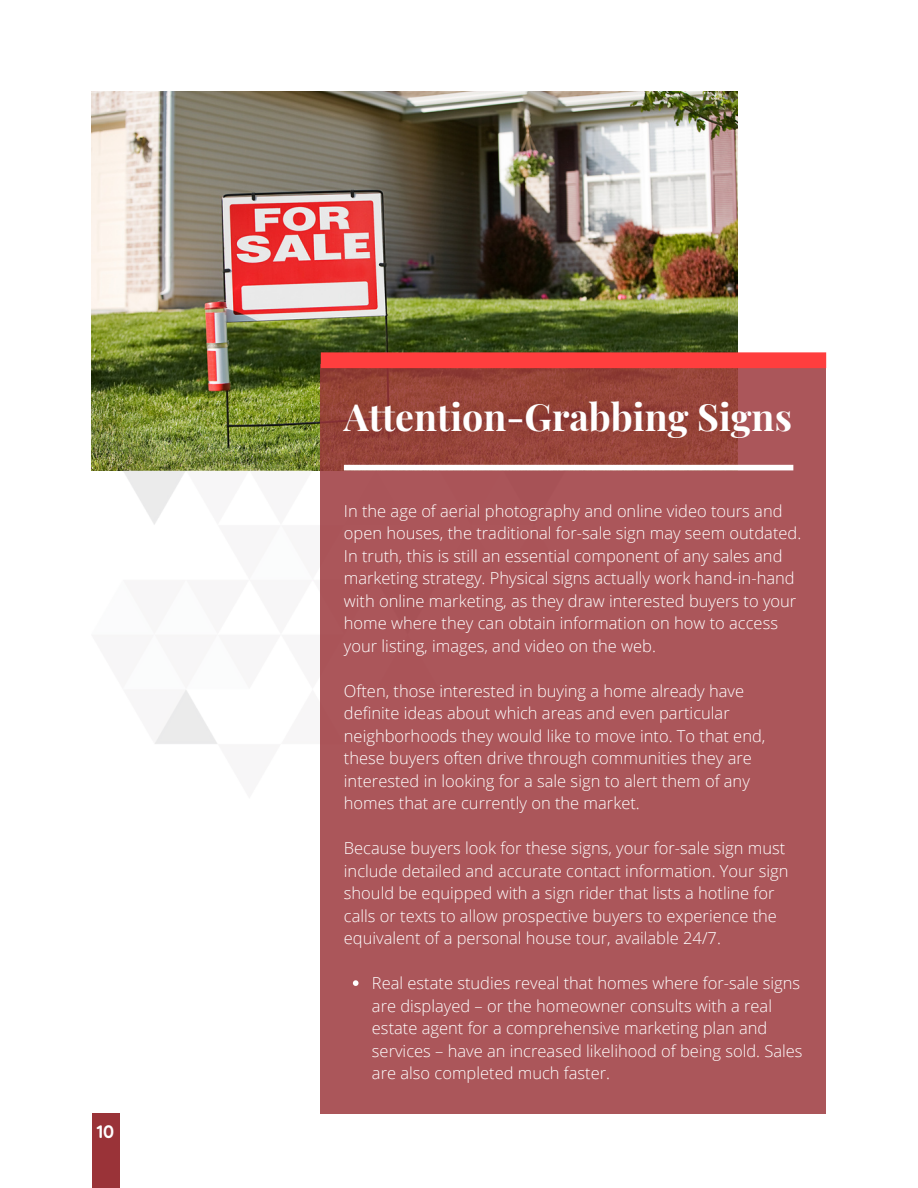
<style>
.page{position:relative;width:918px;height:1188px;background:#fff}
.page>*{position:absolute;margin:0;border:0;box-sizing:border-box;transform-origin:0 0}
.t1{font:700 37.5px "Playfair Display";color:#fff}
.t2{font:700 18px "Quicksand";color:#fff}
.t3{font:300 16.5px/22.5px "Open Sans";color:#fff}
</style>
<div class="page">
<img style="left:92px;top:92px;width:646px;height:378px">
<img style="left:92px;top:470px;width:229px;height:329px">
<svg style="left:321px;top:368px;width:505px;height:746px;background:#a85356"></svg>
<div style="left:321px;top:352px;width:505px;height:16px;background:#ff3e3e"></div>
<div style="left:344px;top:465px;width:449px;height:5px;background:#fff"></div>
<svg style="left:353px;top:980px;width:6px;height:6px"></svg>
<div style="left:92px;top:1114px;width:27px;height:74px;background:#9a3338"></div>
<p class="t2" style="left:97px;top:1120px;width:19px">10</p>
<h1 class="t1" style="left:344px;top:390px;width:450px">Attention-Grabbing Signs</h1>
<p class="t3" style="left:344px;top:499px;width:459px">In the age of aerial photography and online video tours and open houses, the traditional for-sale sign may seem outdated.<br>In truth, this is still an essential component of any sales and marketing strategy. Physical signs actually work hand-in-hand with online marketing, as they draw interested buyers to your home where they can obtain information on how to access your listing, images, and video on the web.</p>
<p class="t3" style="left:344px;top:679px;width:423px">Often, those interested in buying a home already have definite ideas about which areas and even particular neighborhoods they would like to move into. To that end, these buyers often drive through communities they are interested in looking for a sale sign to alert them of any homes that are currently on the market.</p>
<p class="t3" style="left:344px;top:837px;width:446px">Because buyers look for these signs, your for-sale sign must include detailed and accurate contact information. Your sign should be equipped with a sign rider that lists a hotline for calls or texts to allow prospective buyers to experience the equivalent of a personal house tour, available 24/7.</p>
<p class="t3" style="left:372px;top:972px;width:432px">Real estate studies reveal that homes where for-sale signs are displayed – or the homeowner consults with a real estate agent for a comprehensive marketing plan and services – have an increased likelihood of being sold. Sales are also completed much faster.</p>
</div>
